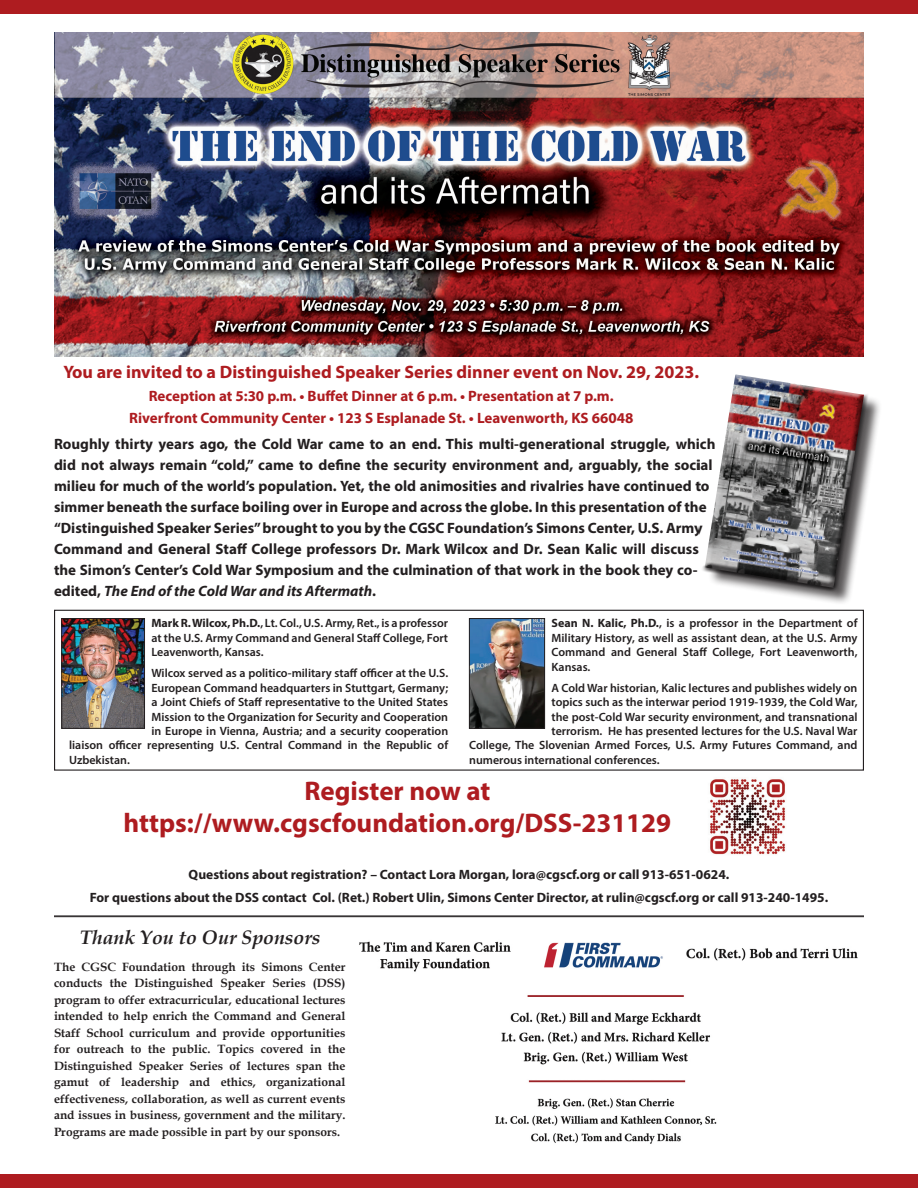
<style>
.page{position:relative;width:918px;height:1188px;background:#fff}
.page>*{position:absolute;margin:0;border:0;box-sizing:border-box;transform-origin:0 0}
.t1{font:700 27px "Myriad Pro";color:#ae1c20}
.t2{font:italic 700 19.5px "Book Antiqua";color:#231f20}
.t3{font:700 18px "Myriad Pro";color:#ae1c20}
.t4{font:700 15px/21px "Myriad Pro";color:#231f20}
.t5{font:700 15px/22.5px "Myriad Pro";color:#ae1c20;text-align:center}
.t6{font:700 13.5px "Myriad Pro";color:#231f20}
.t7{font:600 12px/14.4px "Myriad Pro";color:#231f20;text-align:justify}
.t8{font:700 12px/16.5px "Book Antiqua";color:#231f20;text-align:justify}
.s1{font-style:italic}
.s2{font-weight:700}
</style>
<div class="page">
<div style="left:0;top:0;width:918px;height:14px;background:#ae1c20"></div>
<div style="left:0;top:1174px;width:918px;height:14px;background:#ae1c20"></div>
<hr style="left:54px;top:916px;width:810px;height:1px;background:#231f20">
<img style="left:54px;top:33px;width:810px;height:324px">
<img style="left:710px;top:779px;width:75px;height:76px">
<img style="left:64px;top:620px;width:79px;height:107px">
<div style="left:62px;top:618px;width:83px;height:111px;border:1px solid #231f20"></div>
<div style="left:54px;top:610px;width:810px;height:161px;border:1px solid #231f20"></div>
<img style="left:471px;top:620px;width:72px;height:107px">
<div style="left:469px;top:618px;width:76px;height:111px;border:1px solid #231f20"></div>
<img style="left:359px;top:941px;width:499px;height:203px">
<div style="left:708px;top:377px;width:174px;height:229px;background:#231f20;opacity:.75"></div>
<svg style="left:702px;top:374px;width:168px;height:220px"></svg>
<p class="t3" style="left:63px;top:361px;width:637px">You are invited to a Distinguished Speaker Series dinner event on Nov. 29, 2023.</p>
<p class="t5" style="left:129px;top:384px;width:506px">Reception at 5:30 p.m. • Buffet Dinner at 6 p.m. • Presentation at 7 p.m.<br>Riverfront Community Center • 123 S Esplanade St. • Leavenworth, KS 66048</p>
<p class="t4" style="left:54px;top:433px;width:663px">Roughly thirty years ago, the Cold War came to an end. This multi-generational struggle, which did not always remain “cold,” came to define the security environment and, arguably, the social milieu for much of the world’s population. Yet, the old animosities and rivalries have continued to simmer beneath the surface boiling over in Europe and across the globe. In this presentation of the “Distinguished Speaker Series” brought to you by the CGSC Foundation’s Simons Center, U.S. Army Command and General Staff College professors Dr. Mark Wilcox and Dr. Sean Kalic will discuss the Simon’s Center’s Cold War Symposium and the culmination of that work in the book they co&shy;edited, <span class="s1">The End of the Cold War and its Aftermath</span>.</p>
<p class="t7" style="left:151px;top:616px;width:298px"><span class="s2">Mark R. Wilcox, Ph.D.</span>, Lt. Col., U.S. Army, Ret., is a professor at the U.S. Army Command and General Staff College, Fort Leavenworth, Kansas.</p>
<p class="t7" style="left:151px;top:666px;width:298px">Wilcox served as a politico-military staff officer at the U.S.</p>
<p class="t7" style="left:151px;top:680px;width:298px">European Command headquarters in Stuttgart, Germany;</p>
<p class="t7" style="left:151px;top:695px;width:298px">a Joint Chiefs of Staff representative to the United States</p>
<p class="t7" style="left:151px;top:709px;width:298px">Mission to the Organization for Security and Cooperation</p>
<p class="t7" style="left:151px;top:723px;width:298px">in Europe in Vienna, Austria; and a security cooperation</p>
<p class="t7" style="left:69px;top:738px;width:381px">liaison officer representing U.S. Central Command in the Republic of</p>
<p class="t7" style="left:69px;top:752px;width:62px">Uzbekistan.</p>
<p class="t1" style="left:304px;top:773px;width:187px">Register now at</p>
<p class="t1" style="left:124px;top:805px;width:549px">https://www.cgscfoundation.org/DSS-231129</p>
<p class="t7" style="left:552px;top:616px;width:307px"><span class="s2">Sean N. Kalic, Ph.D.</span>, is a professor in the Department of Military History, as well as assistant dean, at the U.S. Army Command and General Staff College, Fort Leavenworth, Kansas.</p>
<p class="t7" style="left:552px;top:680px;width:307px">A Cold War historian, Kalic lectures and publishes widely on</p>
<p class="t7" style="left:552px;top:695px;width:308px">topics such as the interwar period 1919-1939, the Cold War,</p>
<p class="t7" style="left:552px;top:709px;width:307px">the post-Cold War security environment, and transnational</p>
<p class="t7" style="left:552px;top:723px;width:307px">terrorism. He has presented lectures for the U.S. Naval War</p>
<p class="t7" style="left:469px;top:738px;width:390px">College, The Slovenian Armed Forces, U.S. Army Futures Command, and</p>
<p class="t7" style="left:469px;top:752px;width:192px">numerous international conferences.</p>
<p class="t6" style="left:189px;top:866px;width:542px">Questions about registration? – Contact Lora Morgan, lora@cgscf.org or call 913-651-0624.</p>
<p class="t6" style="left:90px;top:889px;width:740px">For questions about the DSS contact Col. (Ret.) Robert Ulin, Simons Center Director, at rulin@cgscf.org or call 913-240-1495.</p>
<p class="t2" style="left:80px;top:926px;width:242px">Thank You to Our Sponsors</p>
<p class="t8" style="left:54px;top:959px;width:293px">The CGSC Foundation through its Simons Center conducts the Distinguished Speaker Series (DSS) program to offer extracurricular, educational lectures intended to help enrich the Command and General Staff School curriculum and provide opportunities for outreach to the public. Topics covered in the Distinguished Speaker Series of lectures span the gamut of leadership and ethics, organizational effectiveness, collaboration, as well as current events and issues in business, government and the military.<br>Programs are made possible in part by our sponsors.</p>
</div>
